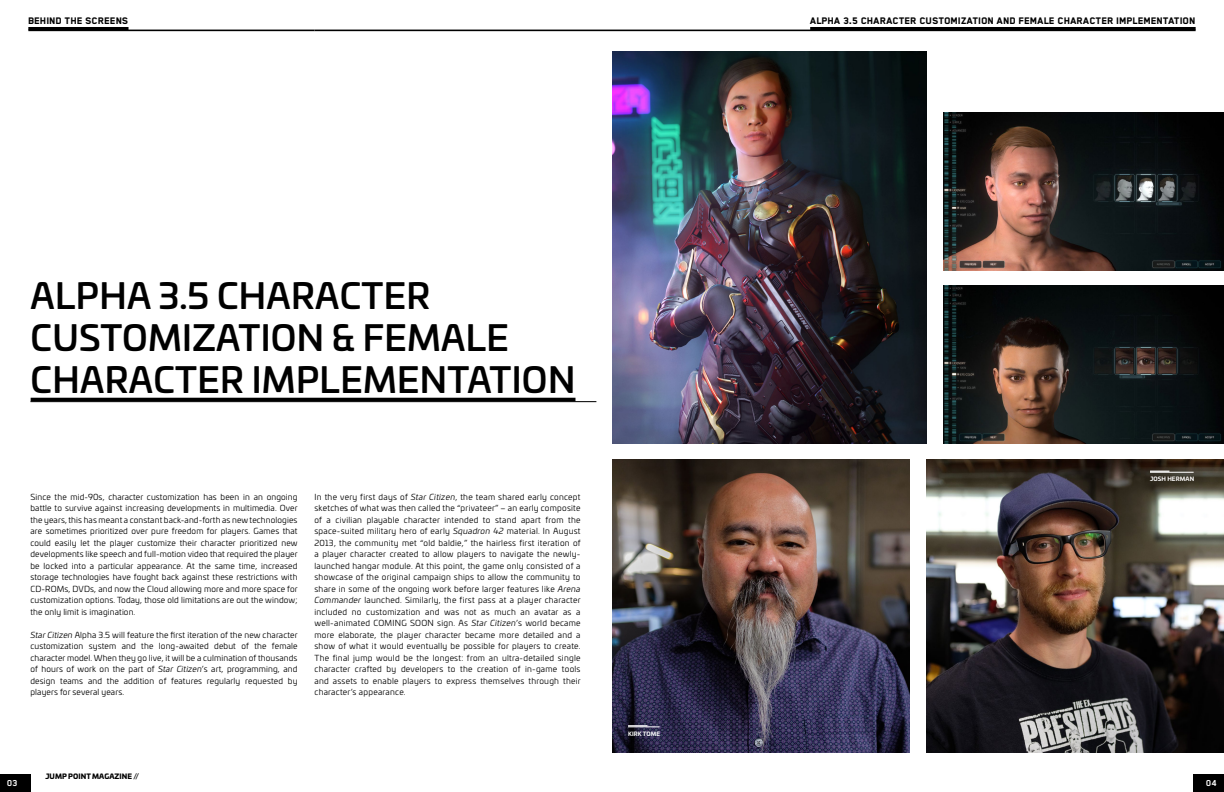
<style>
.page{position:relative;width:1224px;height:792px;background:#fff}
.page>*{position:absolute;margin:0;border:0;box-sizing:border-box;transform-origin:0 0}
.t1{font:500 35.1px/42.3px "Univia Pro";letter-spacing:.01em;color:#000}
.t2{font:800 11px "Blender Pro";letter-spacing:.01em;color:#000}
.t3{font:700 10px "Blender Pro";color:#fff}
.t4{font:8.2px/11.5px "Univia Pro";letter-spacing:.015em;color:#000;text-align:justify}
.t5{font:900 7px "Univia Pro";letter-spacing:.01em;color:#000}
.t6{font:700 5.7px "Univia Pro";letter-spacing:.02em;color:#fff}
.s1{font-style:italic}
</style>
<div class="page">
<img style="left:927px;top:460px;width:297px;height:293px">
<img style="left:612px;top:460px;width:297px;height:293px">
<hr style="left:628px;top:726px;width:32px;height:1px;background:#fff">
<svg style="left:628px;top:725px;width:20px;height:1px"></svg>
<hr style="left:1150px;top:472px;width:44px;height:1px;background:#fff">
<svg style="left:1150px;top:471px;width:19px;height:1px"></svg>
<img style="left:612px;top:51px;width:315px;height:393px">
<img style="left:943px;top:113px;width:281px;height:158px">
<img style="left:943px;top:286px;width:281px;height:158px">
<hr style="left:30px;top:401px;width:566px;height:1px;background:#000">
<hr style="left:31px;top:398px;width:544px;height:3px;background:#000">
<hr style="left:28px;top:30px;width:286px;height:1px;background:#000">
<hr style="left:28px;top:27px;width:101px;height:3px;background:#000">
<hr style="left:314px;top:30px;width:882px;height:1px;background:#000">
<hr style="left:810px;top:27px;width:386px;height:3px;background:#000">
<div style="left:0;top:774px;width:31px;height:18px;background:#000"></div>
<div style="left:1193px;top:774px;width:31px;height:18px;background:#000"></div>
<h2 class="t2" style="left:28px;top:15px;width:102px">BEHIND THE SCREENS</h2>
<h2 class="t2" style="left:810px;top:15px;width:387px">ALPHA 3.5 CHARACTER CUSTOMIZATION AND FEMALE CHARACTER IMPLEMENTATION</h2>
<h1 class="t1" style="left:31px;top:272px;width:546px">ALPHA 3.5 CHARACTER<br>CUSTOMIZATION &amp; FEMALE<br>CHARACTER IMPLEMENTATION</h1>
<p class="t4" style="left:30px;top:490px;width:269px">Since the mid-90s, character customization has been in an ongoing battle to survive against increasing developments in multimedia. Over the years, this has meant a constant back-and-forth as new technologies are sometimes prioritized over pure freedom for players. Games that could easily let the player customize their character prioritized new developments like speech and full-motion video that required the player be locked into a particular appearance. At the same time, increased storage technologies have fought back against these restrictions with CD-ROMs, DVDs, and now the Cloud allowing more and more space for customization options. Today, those old limitations are out the window; the only limit is imagination.</p>
<p class="t4" style="left:30px;top:628px;width:269px"><span class="s1">Star Citizen</span> Alpha 3.5 will feature the first iteration of the new character customization system and the long-awaited debut of the female character model. When they go live, it will be a culmination of thousands of hours of work on the part of <span class="s1">Star Citizen</span>’s art, programming, and design teams and the addition of features regularly requested by players for several years.</p>
<p class="t4" style="left:315px;top:490px;width:268px">In the very first days of <span class="s1">Star Citizen</span>, the team shared early concept sketches of what was then called the “privateer” – an early composite of a civilian playable character intended to stand apart from the space-suited military hero of early <span class="s1">Squadron 42</span> material. In August 2013, the community met “old baldie,” the hairless first iteration of a player character created to allow players to navigate the newly&shy;launched hangar module. At this point, the game only consisted of a showcase of the original campaign ships to allow the community to share in some of the ongoing work before larger features like <span class="s1">Arena Commander</span> launched. Similarly, the first pass at a player character included no customization and was not as much an avatar as a well-animated COMING SOON sign. As <span class="s1">Star Citizen</span>’s world became more elaborate, the player character became more detailed and a show of what it would eventually be possible for players to create.<br>The final jump would be the longest: from an ultra-detailed single character crafted by developers to the creation of in-game tools and assets to enable players to express themselves through their character’s appearance.</p>
<p class="t6" style="left:628px;top:729px;width:34px">KIRK TOME</p>
<p class="t6" style="left:1150px;top:475px;width:46px">JOSH HERMAN</p>
<p class="t5" style="left:45px;top:771px;width:95px">JUMP POINT MAGAZINE //</p>
<p class="t3" style="left:7px;top:778px;width:12px">03</p>
<p class="t3" style="left:1206px;top:777px;width:12px">04</p>
</div>
